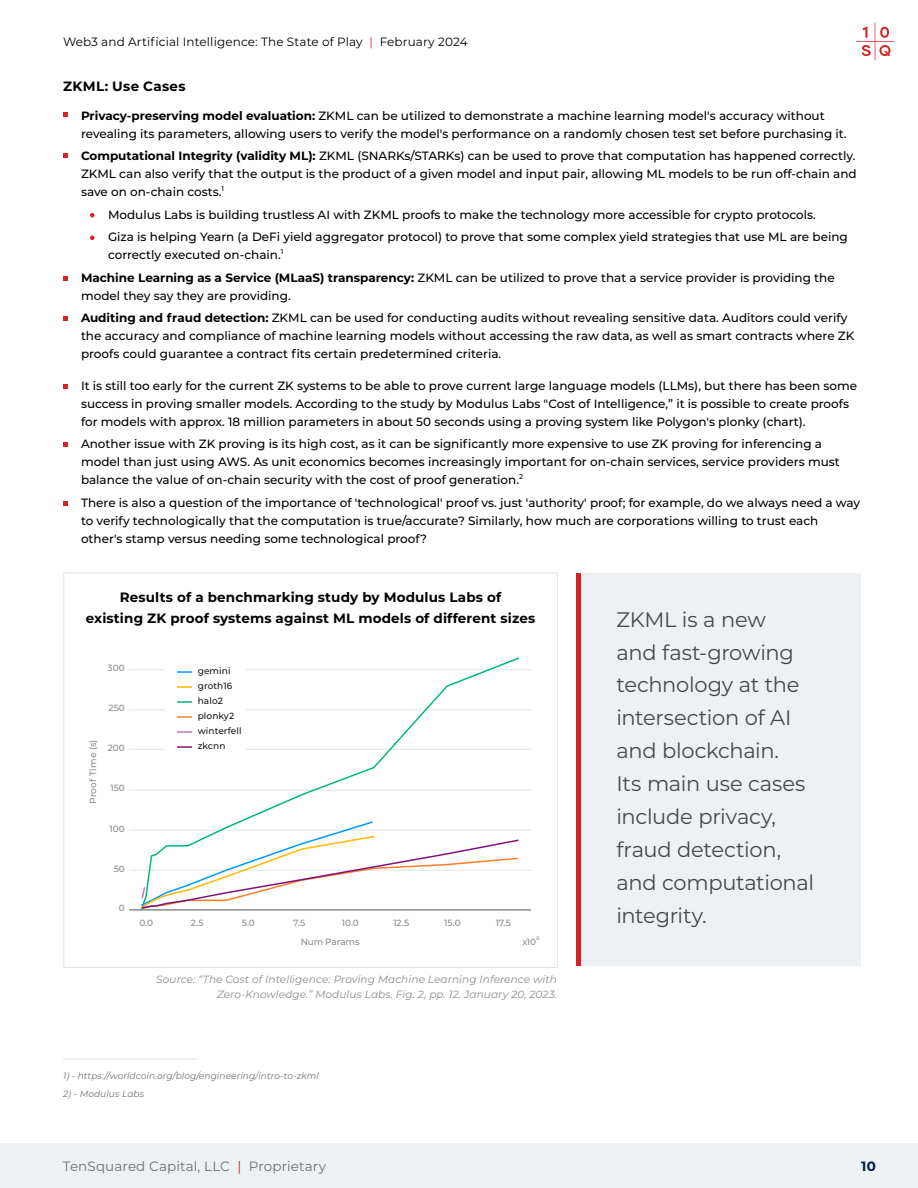
<style>
.page{position:relative;width:918px;height:1188px;background:#fff}
.page>*{position:absolute;margin:0;border:0;box-sizing:border-box;transform-origin:0 0}
.t1{font:21px/33px "Montserrat";letter-spacing:-.015em;color:#45494d}
.t2{font:700 13.5px/21px "Montserrat";letter-spacing:.01em;color:#000;text-align:center}
.t3{font:13.5px "Montserrat";letter-spacing:.01em;color:#6d7073}
.t4{font:700 13.5px "Montserrat";color:#001e46}
.t5{font:500 12px/18px "Montserrat";color:#000}
.t6{font:12px "Montserrat";letter-spacing:.01em;color:#000}
.t7{font:italic 10.5px/15px "Montserrat";letter-spacing:.01em;color:#898b8c;text-align:right}
.t8{font:500 9px/19px "Montserrat";color:#898b8c;text-align:right}
.t9{font:italic 9px "Montserrat";letter-spacing:.01em;color:#6d7073}
.t10{font:500 9px/15px "Montserrat";letter-spacing:.01em;color:#191919}
.t11{font:500 7.05px "Montserrat";color:#000}
.t12{font:500 5.25px "Montserrat";color:#898b8c}
.s1{color:#d62222}
.s2{font-weight:700}
</style>
<div class="page">
<svg style="left:856px;top:22px;width:38px;height:38px"></svg>
<div style="left:0;top:1143px;width:918px;height:45px;background:#edf1f4"></div>
<hr style="left:129px;top:870px;width:402px;height:1px;background:#e1e3e6">
<hr style="left:129px;top:830px;width:402px;height:1px;background:#e1e3e6">
<hr style="left:129px;top:790px;width:402px;height:1px;background:#e1e3e6">
<hr style="left:129px;top:749px;width:402px;height:1px;background:#e1e3e6">
<hr style="left:129px;top:710px;width:402px;height:1px;background:#e1e3e6">
<hr style="left:129px;top:669px;width:402px;height:1px;background:#e1e3e6">
<hr style="left:129px;top:910px;width:402px;height:1px;background:#505559">
<svg style="left:140px;top:657px;width:381px;height:254px"></svg>
<svg style="left:139px;top:820px;width:381px;height:90px"></svg>
<div style="left:165px;top:658px;width:81px;height:102px;background:#fff"></div>
<svg style="left:177px;top:671px;width:15px;height:2px"></svg>
<svg style="left:177px;top:686px;width:15px;height:2px"></svg>
<svg style="left:177px;top:701px;width:15px;height:2px"></svg>
<svg style="left:177px;top:716px;width:15px;height:2px"></svg>
<svg style="left:177px;top:731px;width:15px;height:2px"></svg>
<svg style="left:177px;top:746px;width:15px;height:2px"></svg>
<svg style="left:90px;top:213px;width:4px;height:5px"></svg>
<svg style="left:90px;top:236px;width:4px;height:4px"></svg>
<svg style="left:63px;top:112px;width:5px;height:5px"></svg>
<svg style="left:63px;top:153px;width:5px;height:5px"></svg>
<svg style="left:63px;top:276px;width:5px;height:4px"></svg>
<svg style="left:63px;top:316px;width:5px;height:5px"></svg>
<div style="left:576px;top:573px;width:285px;height:393px;background:#edf1f4"></div>
<hr style="left:576px;top:573px;width:4px;height:393px;background:#d62222">
<svg style="left:63px;top:384px;width:5px;height:4px"></svg>
<svg style="left:63px;top:442px;width:5px;height:5px"></svg>
<svg style="left:63px;top:501px;width:5px;height:5px"></svg>
<hr style="left:63px;top:1059px;width:135px;height:1px;background:#e1e3e6">
<p class="t6" style="left:63px;top:34px;width:406px">Web3 and Artificial Intelligence: The State of Play <span class="s1">|</span> February 2024</p>
<p class="t2" style="left:63px;top:75px;width:124px">ZKML: Use Cases</p>
<p class="t5" style="left:81px;top:106px;width:767px"><span class="s2">Privacy-preserving model evaluation:</span> ZKML can be utilized to demonstrate a machine learning model's accuracy without revealing its parameters, allowing users to verify the model's performance on a randomly chosen test set before purchasing it.</p>
<p class="t5" style="left:81px;top:146px;width:777px;text-align:justify"><span class="s2">Computational Integrity (validity ML):</span> ZKML (SNARKs/STARKs) can be used to prove that computation has happened correctly.<br>ZKML can also verify that the output is the product of a given model and input pair, allowing ML models to be run off-chain and save on on-chain costs.</p>
<p class="t11" style="left:222px;top:183px;width:4px">1</p>
<p class="t5" style="left:108px;top:203px;width:741px;line-height:22.5px">Modulus Labs is building trustless AI with ZKML proofs to make the technology more accessible for crypto protocols.<br>Giza is helping Yearn (a DeFi yield aggregator protocol) to prove that some complex yield strategies that use ML are being</p>
<p class="t5" style="left:108px;top:245px;width:174px">correctly executed on-chain.</p>
<p class="t11" style="left:281px;top:246px;width:4px">1</p>
<p class="t5" style="left:81px;top:268px;width:755px"><span class="s2">Machine Learning as a Service (MLaaS) transparency:</span> ZKML can be utilized to prove that a service provider is providing the model they say they are providing.</p>
<p class="t5" style="left:81px;top:308px;width:775px"><span class="s2">Auditing and fraud detection:</span> ZKML can be used for conducting audits without revealing sensitive data. Auditors could verify the accuracy and compliance of machine learning models without accessing the raw data, as well as smart contracts where ZK proofs could guarantee a contract fits certain predetermined criteria.</p>
<p class="t5" style="left:81px;top:376px;width:778px">It is still too early for the current ZK systems to be able to prove current large language models (LLMs), but there has been some success in proving smaller models. According to the study by Modulus Labs "Cost of Intelligence,” it is possible to create proofs for models with approx. 18 million parameters in about 50 seconds using a proving system like Polygon's plonky (chart).</p>
<p class="t5" style="left:81px;top:434px;width:760px">Another issue with ZK proving is its high cost, as it can be significantly more expensive to use ZK proving for inferencing a model than just using AWS. As unit economics becomes increasingly important for on-chain services, service providers must balance the value of on-chain security with the cost of proof generation.</p>
<p class="t11" style="left:519px;top:471px;width:6px">2</p>
<p class="t5" style="left:81px;top:493px;width:781px">There is also a question of the importance of 'technological' proof vs. just 'authority' proof; for example, do we always need a way to verify technologically that the computation is true/accurate? Similarly, how much are corporations willing to trust each other's stamp versus needing some technological proof?</p>
<p class="t2" style="left:86px;top:586px;width:451px">Results of a benchmarking study by Modulus Labs of<br>existing ZK proof systems against ML models of different sizes</p>
<p class="t8" style="left:108px;top:658px;width:19px">300</p>
<p class="t8" style="left:108px;top:698px;width:18px">250</p>
<p class="t8" style="left:83px;top:804px;width:66px;rotate:-90deg">Proof Time (s)</p>
<p class="t8" style="left:108px;top:738px;width:19px">200</p>
<p class="t8" style="left:110px;top:778px;width:16px">150</p>
<p class="t8" style="left:109px;top:819px;width:17px">100</p>
<p class="t8" style="left:114px;top:859px;width:13px">50</p>
<p class="t8" style="left:119px;top:898px;width:8px">0</p>
<p class="t10" style="left:198px;top:663px;width:45px">gemini groth16 halo2 plonky2 winterfell zkcnn</p>
<p class="t8" style="left:139px;top:913px;width:15px">0.0</p>
<p class="t8" style="left:191px;top:913px;width:14px">2.5</p>
<p class="t8" style="left:242px;top:913px;width:15px">5.0</p>
<p class="t8" style="left:293px;top:913px;width:14px">7.5</p>
<p class="t8" style="left:301px;top:913px;width:60px">10.0<br>Num Params</p>
<p class="t8" style="left:393px;top:913px;width:18px">12.5</p>
<p class="t8" style="left:444px;top:913px;width:18px">15.0</p>
<p class="t8" style="left:496px;top:913px;width:17px">17.5</p>
<p class="t8" style="left:522px;top:932px;width:15px">x10</p>
<p class="t12" style="left:536px;top:935px;width:5px">6</p>
<p class="t7" style="left:156px;top:972px;width:402px">Source: “The Cost of Intelligence: Proving Machine Learning Inference with<br>Zero-Knowledge.” Modulus Labs. Fig. 2, pp. 12. January 20, 2023.</p>
<p class="t9" style="left:63px;top:1069px;width:257px">1) - https://worldcoin.org/blog/engineering/intro-to-zkml</p>
<p class="t9" style="left:63px;top:1087px;width:83px">2) - Modulus Labs</p>
<h1 class="t1" style="left:616px;top:602px;width:199px">ZKML is a new<br>and fast-growing technology at the intersection of AI and blockchain.<br>Its main use cases include privacy, fraud detection, and computational integrity.</h1>
<p class="t3" style="left:63px;top:1157px;width:265px">TenSquared Capital, LLC <span class="s1">|</span> Proprietary</p>
<p class="t4" style="left:861px;top:1157px;width:16px">10</p>
</div>
